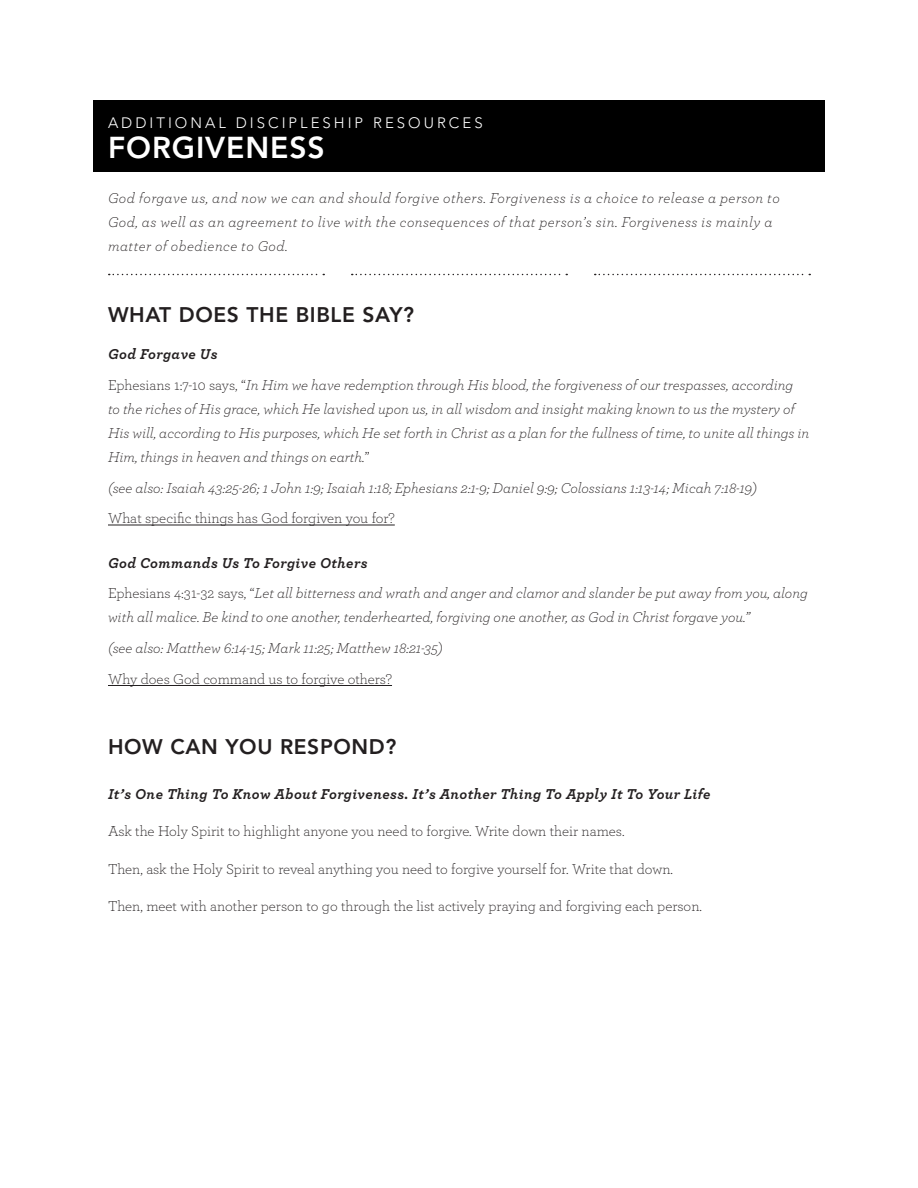
<style>
.page{position:relative;width:918px;height:1188px;background:#fff}
.page>*{position:absolute;margin:0;border:0;box-sizing:border-box;transform-origin:0 0}
.Header_Subject{font:800 30px "Avenir LT Std";letter-spacing:.03em;color:#fff}
.Sub_Header{font:800 21px "Avenir LT Std";letter-spacing:.03em;color:#231f20}
.Into_Italic{font:italic 300 15px/24px "Archer";color:#231f20}
.t1{font:300 15px "Archer";color:#231f20}
.Into_Italic-2{font:italic 300 15px/24px "Archer";letter-spacing:.03em;color:#231f20}
.Sub_Titles{font:italic 700 15px "Archer";letter-spacing:.03em;color:#231f20}
.Top_Header{font:300 15px "Avenir LT Std";letter-spacing:.2em;color:#fff}
.s1{font-style:normal}
</style>
<div class="page">
<div style="left:93px;top:100px;width:732px;height:71px;background:#000"></div>
<svg style="left:352px;top:274px;width:215px;height:1px"></svg>
<svg style="left:595px;top:274px;width:215px;height:1px"></svg>
<svg style="left:109px;top:274px;width:215px;height:1px"></svg>
<hr style="left:108px;top:525px;width:287px;height:1px;background:#231f20">
<hr style="left:108px;top:685px;width:284px;height:1px;background:#231f20">
<p class="Top_Header" style="left:108px;top:114px;width:376px">ADDITIONAL DISCIPLESHIP RESOURCES</p>
<p class="Header_Subject" style="left:108px;top:130px;width:218px">FORGIVENESS</p>
<p class="Into_Italic-2" style="left:108px;top:185px;width:673px">God forgave us, and now we can and should forgive others. Forgiveness is a choice to release a person to<br>God, as well as an agreement to live with the consequences of that person’s sin. Forgiveness is mainly a matter of obedience to God.</p>
<p class="Sub_Header" style="left:108px;top:302px;width:308px">WHAT DOES THE BIBLE SAY?</p>
<p class="Sub_Titles" style="left:108px;top:342px;width:111px">God Forgave Us</p>
<p class="Into_Italic" style="left:108px;top:372px;width:703px"><span class="s1">Ephesians 1:7-10 says, “</span>In Him we have redemption through His blood, the forgiveness of our trespasses, according<br>to the riches of His grace, which He lavished upon us, in all wisdom and insight making known to us the mystery of His will, according to His purposes, which He set forth in Christ as a plan for the fullness of time, to unite all things in Him, things in heaven and things on earth.<span class="s1">”</span></p>
<p class="Into_Italic" style="left:108px;top:475px;width:650px">(see also: Isaiah 43:25-26; 1 John 1:9; Isaiah 1:18; Ephesians 2:1-9; Daniel 9:9; Colossians 1:13-14; Micah 7:18-19)</p>
<p class="t1" style="left:108px;top:509px;width:288px">What specific things has God forgiven you for?</p>
<p class="Sub_Titles" style="left:108px;top:551px;width:261px">God Commands Us To Forgive Others</p>
<p class="Into_Italic" style="left:108px;top:581px;width:701px"><span class="s1">Ephesians 4:31-32 says, “</span>Let all bitterness and wrath and anger and clamor and slander be put away from you, along with all malice. Be kind to one another, tenderhearted, forgiving one another, as God in Christ forgave you.”</p>
<p class="Into_Italic" style="left:108px;top:635px;width:336px">(see also: Matthew 6:14-15; Mark 11:25; Matthew 18:21-35)</p>
<p class="t1" style="left:108px;top:669px;width:286px">Why does God command us to forgive others?</p>
<p class="Sub_Header" style="left:108px;top:735px;width:290px">HOW CAN YOU RESPOND?</p>
<p class="Sub_Titles" style="left:108px;top:782px;width:604px">It’s One Thing To Know About Forgiveness. It’s Another Thing To Apply It To Your Life</p>
<p class="t1" style="left:108px;top:821px;width:518px">Ask the Holy Spirit to highlight anyone you need to forgive. Write down their names.</p>
<p class="t1" style="left:108px;top:859px;width:567px">Then, ask the Holy Spirit to reveal anything you need to forgive yourself for. Write that down.</p>
<p class="t1" style="left:108px;top:896px;width:596px">Then, meet with another person to go through the list actively praying and forgiving each person.</p>
</div>
